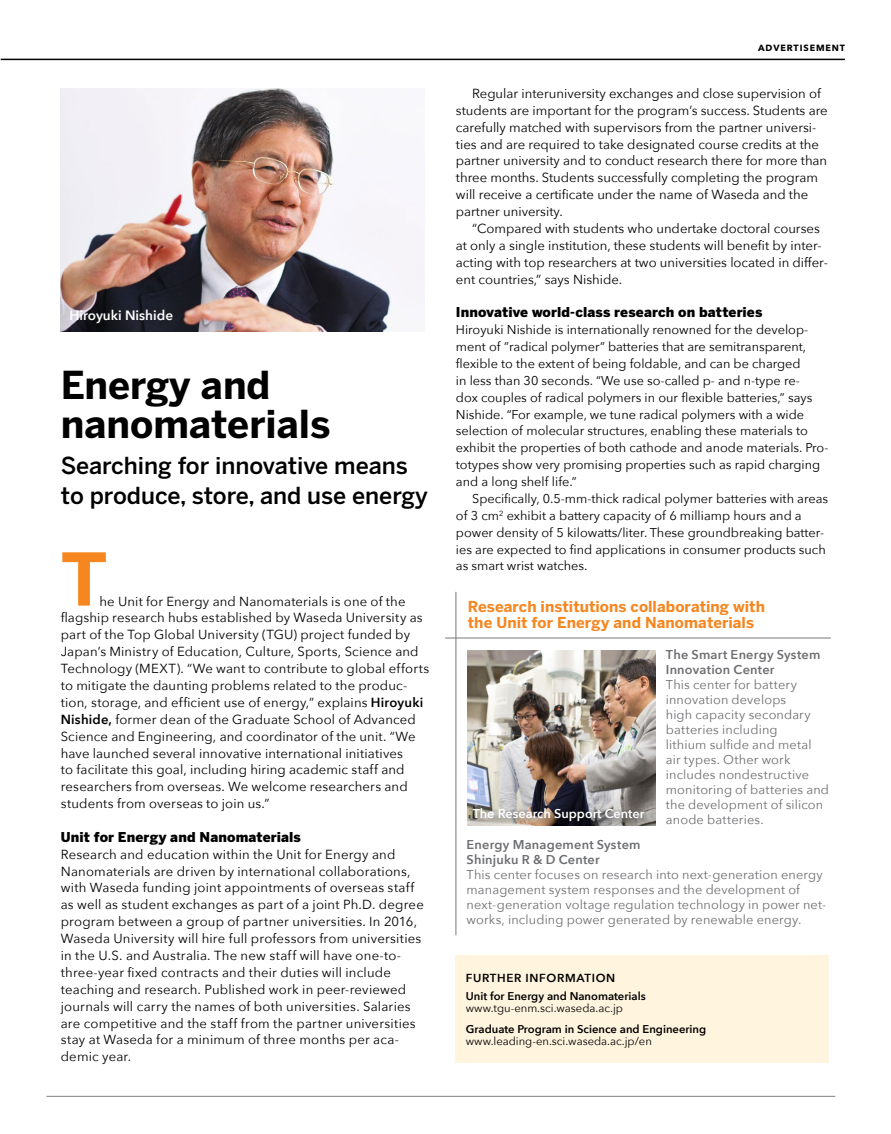
<style>
.page{position:relative;width:891px;height:1134px;background:#fff}
.page>*{position:absolute;margin:0;border:0;box-sizing:border-box;transform-origin:0 0}
.t1{font:700 72px "Benton Sans";color:#f6861f}
.t2{font:700 38.25px/39px "Benton Sans";color:#000}
.t3{font:500 23.25px/30px "Benton Sans";color:#000}
.t4{font:700 15px/16.5px "Benton Sans";letter-spacing:.005em;color:#f6861f}
.t5{font:900 13.5px "Benton Sans";letter-spacing:.01em;color:#000}
.t6{font:600 13.5px "Avenir Next";color:#fff}
.t7{font:13.2px/17px "Avenir Next";letter-spacing:.01em;color:#000}
.t8{font:12.75px/17px "Avenir Next";color:#000}
.t9{font:12.75px/15px "Avenir Next";letter-spacing:.01em;color:#6d6e71}
.t10{font:600 12.75px/15px "Avenir Next";letter-spacing:.015em;color:#6d6e71}
.t11{font:600 12.75px "Avenir Next";color:#fff}
.t12{font:600 11.7px "Avenir Next";letter-spacing:.055em;color:#000}
.t13{font:600 11.25px "Avenir Next";color:#000}
.t14{font:11.25px "Avenir Next";color:#000}
.t15{font:700 9px "Avenir Next";letter-spacing:.1em;color:#000}
.s1{font-weight:600}
</style>
<div class="page">
<hr style="left:1px;top:59px;width:844px;height:1px;background:#000">
<hr style="left:46px;top:1096px;width:789px;height:1px;background:#808285">
<div style="left:456px;top:955px;width:373px;height:108px;background:#fff4de"></div>
<img style="left:467px;top:651px;width:188px;height:175px">
<svg style="left:467px;top:809px;width:180px;height:15px;background:#7c7672"></svg>
<img style="left:61px;top:88px;width:363px;height:244px">
<hr style="left:456px;top:592px;width:1px;height:343px;background:#77787b">
<hr style="left:445px;top:638px;width:386px;height:1px;background:#77787b">
<p class="t6" style="left:70px;top:304px;width:105px">Hiroyuki Nishide</p>
<h2 class="t2" style="left:61px;top:367px;width:271px">Energy and nanomaterials</h2>
<h3 class="t3" style="left:61px;top:451px;width:369px">Searching for innovative means to produce, store, and use energy</h3>
<h1 class="t1" style="left:61px;top:534px;width:48px">T</h1>
<p class="t7" style="left:61px;top:592px;width:370px;text-indent:39px">he Unit for Energy and Nanomaterials is one of the flagship research hubs established by Waseda University as part of the Top Global University (TGU) project funded by Japan’s Ministry of Education, Culture, Sports, Science and Technology (MEXT). “We want to contribute to global efforts to mitigate the daunting problems related to the produc&shy;tion, storage, and efficient use of energy,” explains <span class="s1">Hiroyuki Nishide,</span> former dean of the Graduate School of Advanced Science and Engineering, and coordinator of the unit. “We have launched several innovative international initiatives<br>to facilitate this goal, including hiring academic staff and researchers from overseas. We welcome researchers and students from overseas to join us.”</p>
<p class="t5" style="left:61px;top:828px;width:242px">Unit for Energy and Nanomaterials</p>
<p class="t7" style="left:61px;top:845px;width:365px">Research and education within the Unit for Energy and Nanomaterials are driven by international collaborations, with Waseda funding joint appointments of overseas staff as well as student exchanges as part of a joint Ph.D. degree program between a group of partner universities. In 2016, Waseda University will hire full professors from universities in the U.S. and Australia. The new staff will have one-to&shy;three-year fixed contracts and their duties will include teaching and research. Published work in peer-reviewed journals will carry the names of both universities. Salaries are competitive and the staff from the partner universities stay at Waseda for a minimum of three months per aca&shy;demic year.</p>
<p class="t15" style="left:758px;top:40px;width:88px">ADVERTISEMENT</p>
<p class="t7" style="left:456px;top:84px;width:373px;text-indent:16px">Regular interuniversity exchanges and close supervision of students are important for the program’s success. Students are carefully matched with supervisors from the partner universi&shy;ties and are required to take designated course credits at the partner university and to conduct research there for more than three months. Students successfully completing the program will receive a certificate under the name of Waseda and the partner university.</p>
<p class="t7" style="left:456px;top:219px;width:373px;text-indent:16px">“Compared with students who undertake doctoral courses at only a single institution, these students will benefit by inter&shy;acting with top researchers at two universities located in differ&shy;ent countries,” says Nishide.</p>
<p class="t5" style="left:456px;top:304px;width:308px">Innovative world-class research on batteries</p>
<p class="t8" style="left:456px;top:321px;width:374px">Hiroyuki Nishide is internationally renowned for the develop&shy;ment of ”radical polymer” batteries that are semitransparent, flexible to the extent of being foldable, and can be charged<br>in less than 30 seconds. “We use so-called p- and n-type re-<br>dox couples of radical polymers in our flexible batteries,” says Nishide. “For example, we tune radical polymers with a wide selection of molecular structures, enabling these materials to exhibit the properties of both cathode and anode materials. Pro&shy;totypes show very promising properties such as rapid charging and a long shelf life.”</p>
<p class="t8" style="left:456px;top:490px;width:374px;text-indent:16px">Specifically, 0.5-mm-thick radical polymer batteries with areas of 3 cm<sup>2</sup> exhibit a battery capacity of 6 milliamp hours and a power density of 5 kilowatts/liter. These groundbreaking batter&shy;ies are expected to find applications in consumer products such as smart wrist watches.</p>
<p class="t4" style="left:468px;top:598px;width:299px">Research institutions collaborating with the Unit for Energy and Nanomaterials</p>
<p class="t11" style="left:473px;top:803px;width:173px">The Research Support Center</p>
<p class="t10" style="left:666px;top:646px;width:156px">The Smart Energy System<br>Innovation Center</p>
<p class="t9" style="left:666px;top:676px;width:165px">This center for battery innovation develops<br>high capacity secondary batteries including<br>lithium sulfide and metal air types. Other work includes nondestructive monitoring of batteries and the development of silicon anode batteries.</p>
<p class="t10" style="left:467px;top:837px;width:176px">Energy Management System<br>Shinjuku R &amp; D Center</p>
<p class="t9" style="left:467px;top:867px;width:361px">This center focuses on research into next-generation energy management system responses and the development of next-generation voltage regulation technology in power net&shy;works, including power generated by renewable energy.</p>
<p class="t12" style="left:466px;top:968px;width:151px">FURTHER INFORMATION</p>
<p class="t13" style="left:466px;top:986px;width:181px">Unit for Energy and Nanomaterials</p>
<p class="t14" style="left:466px;top:999px;width:159px">www.tgu-enm.sci.waseda.ac.jp</p>
<p class="t13" style="left:466px;top:1019px;width:242px">Graduate Program in Science and Engineering</p>
<p class="t14" style="left:466px;top:1032px;width:187px">www.leading-en.sci.waseda.ac.jp/en</p>
</div>
